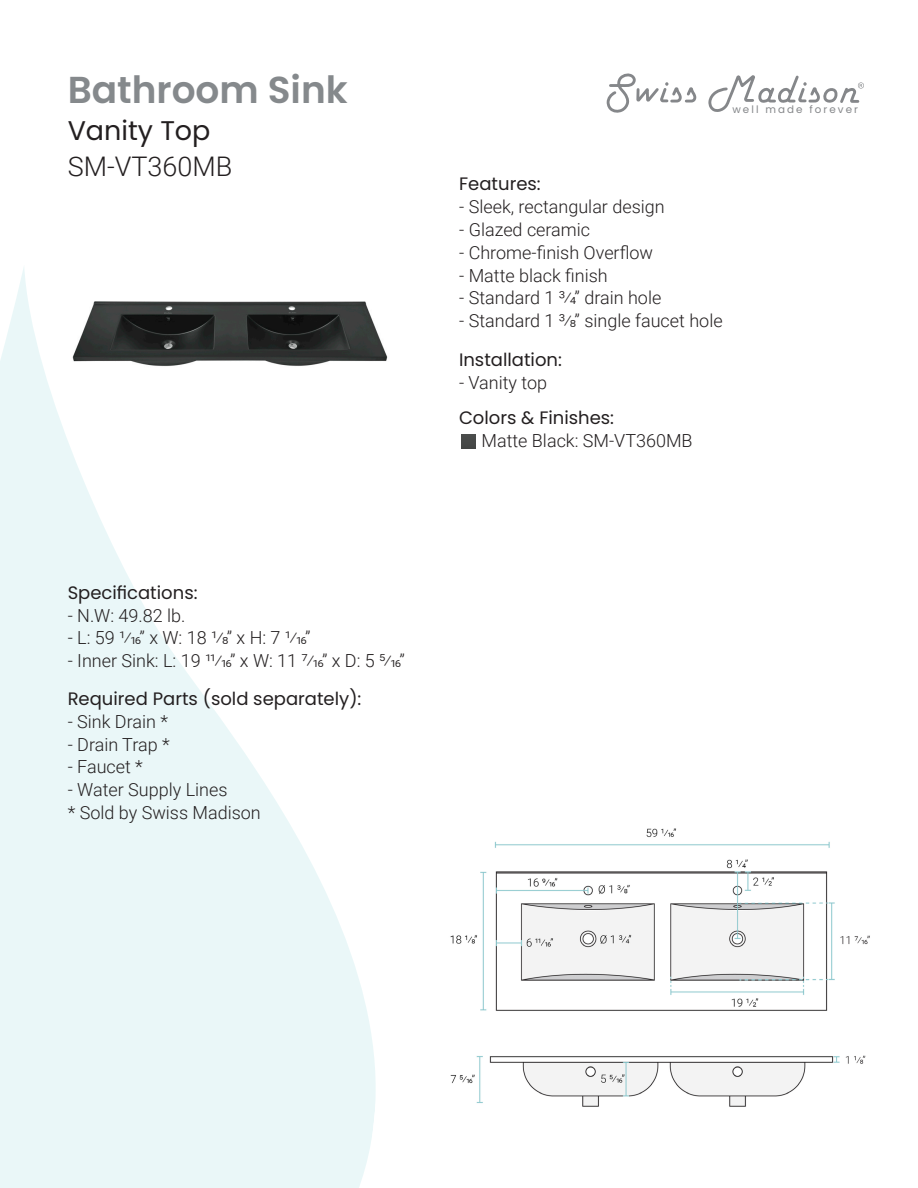
<style>
.page{position:relative;width:918px;height:1188px;background:#fff}
.page>*{position:absolute;margin:0;border:0;box-sizing:border-box;transform-origin:0 0}
.t1{font:600 37.5px "Poppins";color:#85898c}
.t2{font:300 27px "Roboto";color:#231f20}
.t3{font:27px "Poppins";color:#231f20}
.t4{font:300 18px "Roboto";color:#231f20}
.t5{font:18px "Poppins";color:#231f20}
.t6{font:10.35px "Poppins";letter-spacing:.2em;color:#85878a}
</style>
<div class="page">
<svg style="left:607px;top:74px;width:90px;height:39px"></svg>
<svg style="left:708px;top:75px;width:156px;height:37px"></svg>
<img style="left:461px;top:434px;width:14px;height:15px">
<svg style="left:0;top:268px;width:388px;height:920px;fill:#eaf7f8"></svg>
<img style="left:450px;top:828px;width:420px;height:279px">
<p class="t1" style="left:68px;top:68px;width:282px">Bathroom Sink</p>
<p class="t3" style="left:68px;top:114px;width:144px">Vanity Top</p>
<p class="t2" style="left:68px;top:148px;width:166px">SM-VT360MB</p>
<p class="t5" style="left:68px;top:582px;width:131px">Specifications:</p>
<p class="t4" style="left:68px;top:603px;width:119px">- N.W: 49.82 lb.</p>
<p class="t4" style="left:68px;top:625px;width:245px">- L: 59 1/16” x W: 18 1/8” x H: 7 1/16”</p>
<p class="t4" style="left:68px;top:648px;width:339px">- Inner Sink: L: 19 11/16” x W: 11 7/16” x D: 5 5/16”</p>
<p class="t5" style="left:68px;top:688px;width:295px">Required Parts (sold separately):</p>
<p class="t4" style="left:68px;top:709px;width:102px">- Sink Drain *</p>
<p class="t4" style="left:68px;top:732px;width:104px">- Drain Trap *</p>
<p class="t4" style="left:68px;top:754px;width:77px">- Faucet *</p>
<p class="t4" style="left:68px;top:777px;width:161px">- Water Supply Lines</p>
<p class="t4" style="left:68px;top:800px;width:195px">* Sold by Swiss Madison</p>
<p class="t6" style="left:732px;top:103px;width:127px">well made forever</p>
<p class="t5" style="left:459px;top:174px;width:83px">Features:</p>
<p class="t4" style="left:459px;top:194px;width:207px">- Sleek, rectangular design</p>
<p class="t4" style="left:459px;top:217px;width:132px">- Glazed ceramic</p>
<p class="t4" style="left:459px;top:240px;width:195px">- Chrome-finish Overflow</p>
<p class="t4" style="left:459px;top:263px;width:150px">- Matte black finish</p>
<p class="t4" style="left:459px;top:285px;width:204px">- Standard 1 3/4” drain hole</p>
<p class="t4" style="left:459px;top:308px;width:265px">- Standard 1 3/8” single faucet hole</p>
<p class="t5" style="left:459px;top:349px;width:104px">Installation:</p>
<p class="t4" style="left:459px;top:370px;width:90px">- Vanity top</p>
<p class="t5" style="left:459px;top:408px;width:157px">Colors &amp; Finishes:</p>
<p class="t4" style="left:482px;top:428px;width:213px">Matte Black: SM-VT360MB</p>
</div>
